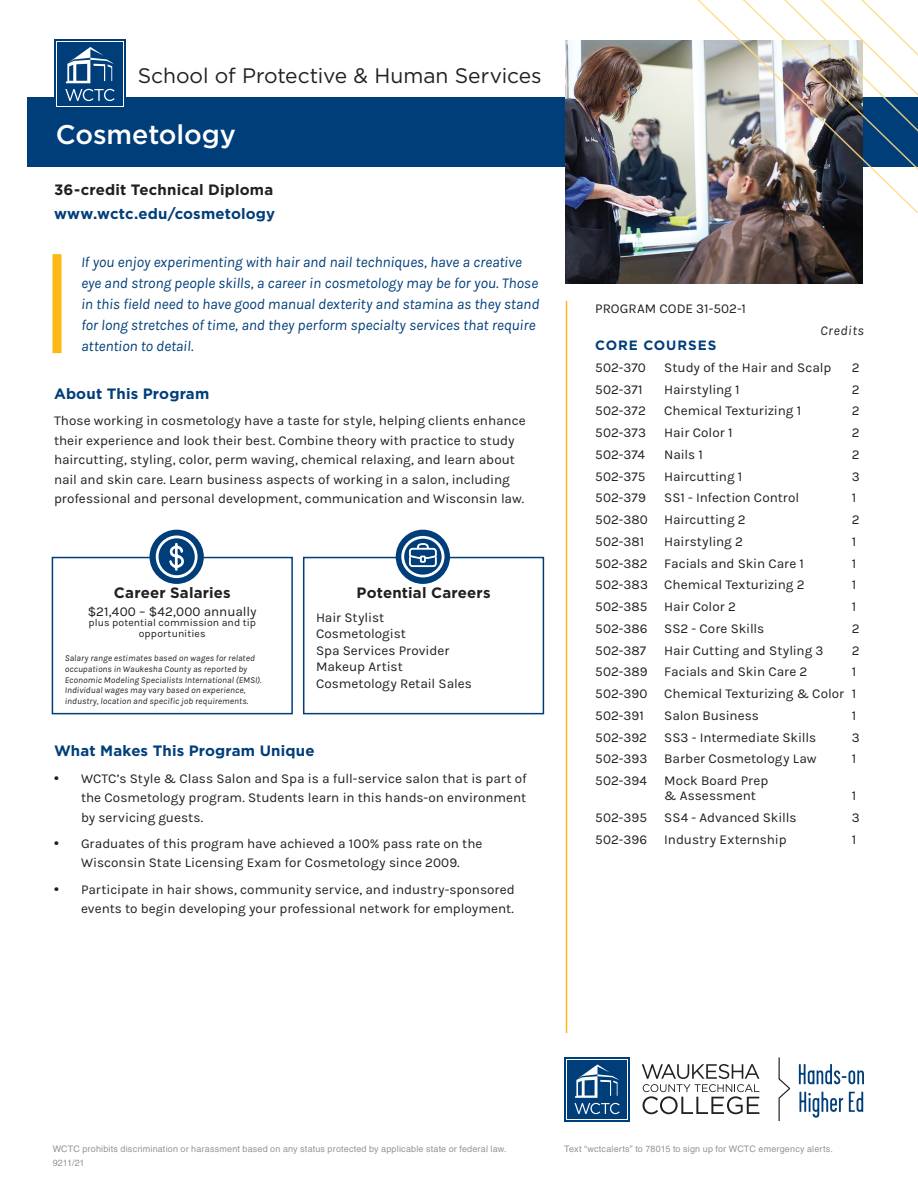
<style>
.page{position:relative;width:918px;height:1188px;background:#fff}
.page>*{position:absolute;margin:0;border:0;box-sizing:border-box;transform-origin:0 0}
.t1{font:500 27px "Gotham";letter-spacing:-.005em;color:#fff}
.t2{font:21px "Gotham";letter-spacing:-.005em;color:#231f20}
.t3{font:italic 15px/21px "Karla";letter-spacing:-.01em;color:#003e7a}
.t4{font:700 15px "Gotham";letter-spacing:.01em;color:#003e7a}
.t5{font:700 15px "Gotham";letter-spacing:.01em;color:#231f20}
.t6{font:13.5px/19.5px "Karla";color:#231f20}
.t7{font:700 13.5px "Gotham";letter-spacing:.07em;color:#003e7a}
.t8{font:italic 13.5px "Karla";letter-spacing:.045em;color:#231f20}
.t9{font:10.5px/10.5px "Karla";letter-spacing:.005em;color:#231f20;text-align:center}
.t10{font:italic 9px/10.8px "Karla";letter-spacing:.005em;color:#231f20}
.t11{font:9px/14.4px "Helvetica LT Std";letter-spacing:.02em;color:#939598}
.s1{font-family:"Arial Rounded MT Bold"}
</style>
<div class="page">
<div style="left:27px;top:97px;width:891px;height:69px;background:#003e7a"></div>
<img style="left:566px;top:40px;width:297px;height:244px">
<div style="left:52px;top:557px;width:241px;height:157px;border:2px solid #003e7a"></div>
<div style="left:150px;top:530px;width:54px;height:54px;background:#003e7a;border-radius:50%"></div>
<svg style="left:156px;top:535px;width:42px;height:43px"></svg>
<div style="left:54px;top:39px;width:72px;height:70px;background:#003e7a"></div>
<div style="left:56px;top:41px;width:68px;height:66px;background:#fff"></div>
<div style="left:57px;top:42px;width:66px;height:64px;background:#003e7a"></div>
<svg style="left:65px;top:89px;width:50px;height:12px"></svg>
<svg style="left:66px;top:47px;width:47px;height:36px"></svg>
<hr style="left:566px;top:301px;width:1px;height:732px;background:#fcb814">
<svg style="left:564px;top:1057px;width:66px;height:64px"></svg>
<svg style="left:642px;top:1064px;width:117px;height:50px"></svg>
<svg style="left:566px;top:1059px;width:62px;height:60px"></svg>
<div style="left:567px;top:1060px;width:60px;height:58px;background:#003e7a"></div>
<svg style="left:574px;top:1064px;width:46px;height:50px"></svg>
<svg style="left:778px;top:1058px;width:13px;height:63px"></svg>
<svg style="left:799px;top:1064px;width:65px;height:20px"></svg>
<svg style="left:799px;top:1092px;width:44px;height:26px"></svg>
<svg style="left:849px;top:1092px;width:14px;height:20px"></svg>
<div style="left:52px;top:254px;width:10px;height:99px;background:#fcb814"></div>
<div style="left:303px;top:557px;width:241px;height:157px;border:2px solid #003e7a"></div>
<div style="left:396px;top:530px;width:54px;height:54px;background:#003e7a;border-radius:50%"></div>
<svg style="left:401px;top:536px;width:44px;height:42px"></svg>
<img style="left:689px;top:0;width:229px;height:215px">
<img style="left:705px;top:0;width:213px;height:200px">
<h2 class="t2" style="left:138px;top:63px;width:405px">School of Protective &amp; Human Services</h2>
<h1 class="t1" style="left:56px;top:116px;width:181px">Cosmetology</h1>
<p class="t5" style="left:54px;top:180px;width:221px">36-credit Technical Diploma</p>
<p class="t4" style="left:54px;top:204px;width:223px">www.wctc.edu/cosmetology</p>
<p class="t3" style="left:81px;top:252px;width:460px">If you enjoy experimenting with hair and nail techniques, have a creative eye and strong people skills, a career in cosmetology may be for you. Those in this field need to have good manual dexterity and stamina as they stand for long stretches of time, and they perform specialty services that require attention to detail.</p>
<p class="t4" style="left:54px;top:384px;width:157px">About This Program</p>
<p class="t6" style="left:54px;top:411px;width:473px">Those working in cosmetology have a taste for style, helping clients enhance their experience and look their best. Combine theory with practice to study haircutting, styling, color, perm waving, chemical relaxing, and learn about nail and skin care. Learn business aspects of working in a salon, including professional and personal development, communication and Wisconsin law.</p>
<p class="t5" style="left:114px;top:583px;width:118px">Career Salaries</p>
<p class="t6" style="left:88px;top:602px;width:170px">$21,400 – $42,000 annually</p>
<p class="t9" style="left:88px;top:618px;width:169px">plus potential commission and tip opportunities</p>
<p class="t10" style="left:65px;top:653px;width:198px">Salary range estimates based on wages for related occupations in Waukesha County as reported by Economic Modeling Specialists International (EMSI).<br>Individual wages may vary based on experience, industry, location and specific job requirements.</p>
<p class="t5" style="left:357px;top:583px;width:135px">Potential Careers</p>
<p class="t6" style="left:316px;top:609px;width:158px;line-height:16.5px">Hair Stylist<br>Cosmetologist<br>Spa Services Provider<br>Makeup Artist<br>Cosmetology Retail Sales</p>
<p class="t4" style="left:54px;top:741px;width:262px">What Makes This Program Unique</p>
<p class="t6" style="left:81px;top:769px;width:447px;text-align:justify;text-indent:-27px"><span class="s1">•</span> WCTC’s Style &amp; Class Salon and Spa is a full-service salon that is part of the Cosmetology program. Students learn in this hands-on environment by servicing guests.</p>
<p class="t6" style="left:54px;top:834px;width:430px;text-align:center"><span class="s1">•</span> Graduates of this program have achieved a 100% pass rate on the<br>Wisconsin State Licensing Exam for Cosmetology since 2009.</p>
<p class="t6" style="left:54px;top:880px;width:462px;text-align:right"><span class="s1">•</span> Participate in hair shows, community service, and industry-sponsored events to begin developing your professional network for employment.</p>
<p class="t6" style="left:595px;top:299px;width:152px">PROGRAM CODE 31-502-1</p>
<p class="t8" style="left:820px;top:323px;width:45px">Credits</p>
<p class="t7" style="left:595px;top:336px;width:123px">CORE COURSES</p>
<p class="t6" style="left:595px;top:358px;width:52px">502-370</p>
<p class="t6" style="left:664px;top:358px;width:169px">Study of the Hair and Scalp</p>
<p class="t6" style="left:852px;top:358px;width:9px">2</p>
<p class="t6" style="left:595px;top:380px;width:49px">502-371</p>
<p class="t6" style="left:664px;top:380px;width:77px">Hairstyling 1</p>
<p class="t6" style="left:852px;top:380px;width:9px">2</p>
<p class="t6" style="left:595px;top:401px;width:52px">502-372</p>
<p class="t6" style="left:664px;top:401px;width:138px">Chemical Texturizing 1</p>
<p class="t6" style="left:852px;top:401px;width:9px">2</p>
<p class="t6" style="left:595px;top:423px;width:52px">502-373</p>
<p class="t6" style="left:664px;top:423px;width:70px">Hair Color 1</p>
<p class="t6" style="left:852px;top:423px;width:9px">2</p>
<p class="t6" style="left:595px;top:445px;width:51px">502-374</p>
<p class="t6" style="left:664px;top:445px;width:40px">Nails 1</p>
<p class="t6" style="left:852px;top:445px;width:9px">2</p>
<p class="t6" style="left:595px;top:467px;width:52px">502-375</p>
<p class="t6" style="left:664px;top:467px;width:80px">Haircutting 1</p>
<p class="t6" style="left:852px;top:467px;width:9px">3</p>
<p class="t6" style="left:595px;top:488px;width:52px">502-379</p>
<p class="t6" style="left:664px;top:488px;width:137px">SS1 - Infection Control</p>
<p class="t6" style="left:852px;top:488px;width:6px">1</p>
<p class="t6" style="left:595px;top:510px;width:152px">502-380 Haircutting 2</p>
<p class="t6" style="left:852px;top:510px;width:9px">2</p>
<p class="t6" style="left:595px;top:532px;width:51px">502-381</p>
<p class="t6" style="left:664px;top:532px;width:80px">Hairstyling 2</p>
<p class="t6" style="left:852px;top:532px;width:6px">1</p>
<p class="t6" style="left:595px;top:554px;width:210px">502-382 Facials and Skin Care 1</p>
<p class="t6" style="left:852px;top:554px;width:6px">1</p>
<p class="t6" style="left:595px;top:575px;width:211px">502-383 Chemical Texturizing 2</p>
<p class="t6" style="left:852px;top:575px;width:6px">1</p>
<p class="t6" style="left:595px;top:597px;width:142px">502-385 Hair Color 2</p>
<p class="t6" style="left:852px;top:597px;width:6px">1</p>
<p class="t6" style="left:595px;top:619px;width:171px">502-386 SS2 - Core Skills</p>
<p class="t6" style="left:852px;top:619px;width:9px">2</p>
<p class="t6" style="left:595px;top:640px;width:52px">502-387</p>
<p class="t6" style="left:664px;top:640px;width:161px">Hair Cutting and Styling 3</p>
<p class="t6" style="left:852px;top:640px;width:9px">2</p>
<p class="t6" style="left:595px;top:662px;width:214px">502-389 Facials and Skin Care 2</p>
<p class="t6" style="left:595px;top:661px;width:262px;line-height:21.8px;text-align:justify;text-indent:256px">1<br>502-390 Chemical Texturizing &amp; Color 1<br>502-391</p>
<p class="t6" style="left:664px;top:706px;width:96px">Salon Business</p>
<p class="t6" style="left:852px;top:706px;width:6px">1</p>
<p class="t6" style="left:595px;top:727px;width:53px">502-392</p>
<p class="t6" style="left:664px;top:727px;width:153px">SS3 - Intermediate Skills</p>
<p class="t6" style="left:852px;top:727px;width:9px">3</p>
<p class="t6" style="left:595px;top:749px;width:223px">502-393 Barber Cosmetology Law</p>
<p class="t6" style="left:852px;top:749px;width:6px">1</p>
<p class="t6" style="left:595px;top:771px;width:53px">502-394</p>
<p class="t6" style="left:664px;top:773px;width:106px;line-height:15px">Mock Board Prep &amp; Assessment</p>
<p class="t6" style="left:852px;top:786px;width:6px">1</p>
<p class="t6" style="left:595px;top:808px;width:53px">502-395</p>
<p class="t6" style="left:664px;top:808px;width:134px">SS4 - Advanced Skills</p>
<p class="t6" style="left:852px;top:808px;width:9px">3</p>
<p class="t6" style="left:595px;top:829px;width:53px">502-396</p>
<p class="t6" style="left:664px;top:829px;width:124px">Industry Externship</p>
<p class="t6" style="left:852px;top:829px;width:6px">1</p>
<p class="t11" style="left:53px;top:1141px;width:455px">WCTC prohibits discrimination or harassment based on any status protected by applicable state or federal law.<br>9211/21</p>
<p class="t11" style="left:564px;top:1141px;width:270px">Text “wctcalerts” to 78015 to sign up for WCTC emergency alerts.</p>
</div>
